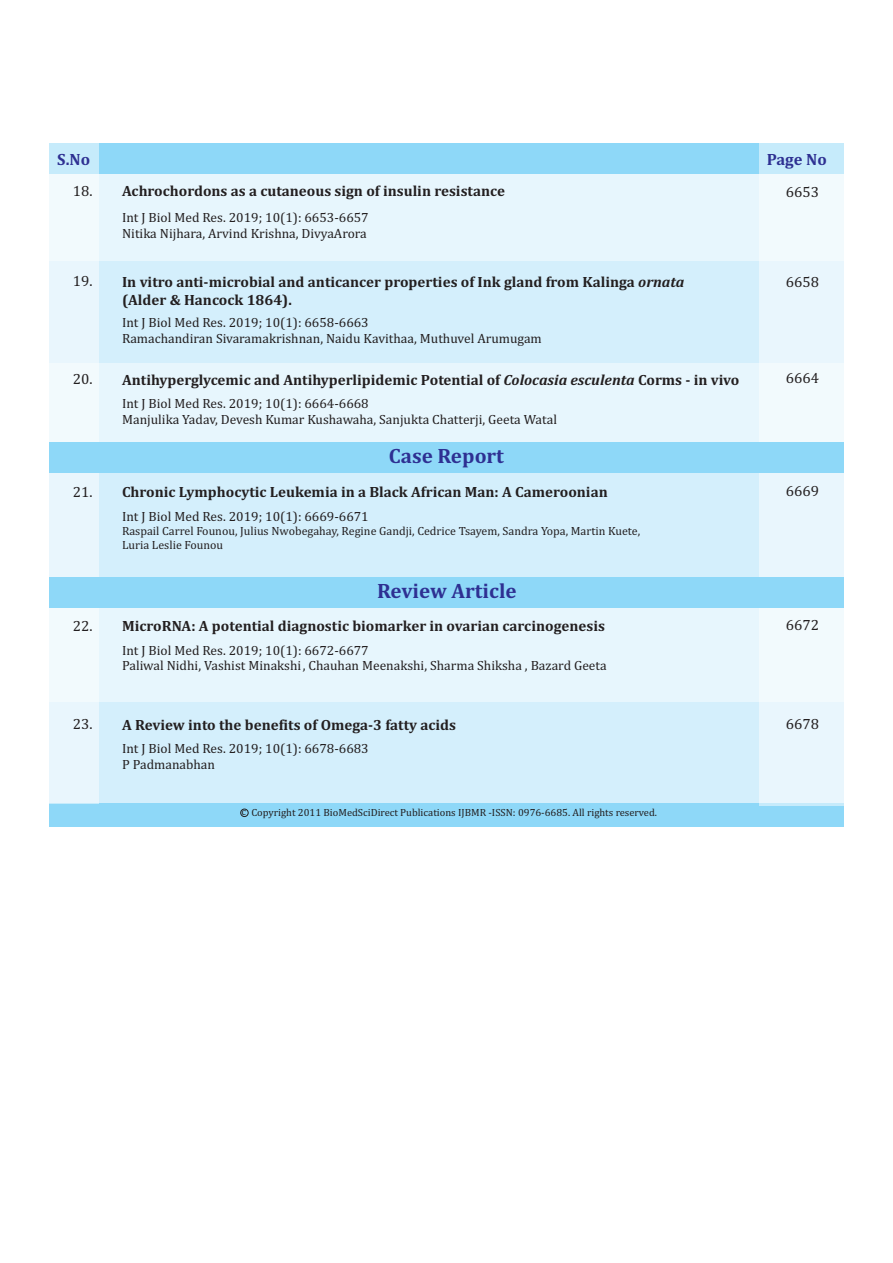
<style>
.page{position:relative;width:893px;height:1263px;background:#fff}
.page>*{position:absolute;margin:0;border:0;box-sizing:border-box;transform-origin:0 0}
.t1{font:700 21px "Cambria";color:#2e3092}
.t2{font:700 16.5px "Cambria";color:#2e3092}
.t3{font:700 15px/17.5px "Cambria";color:#231f20}
.t4{font:15px "Cambria";color:#231f20}
.t5{font:13.5px/15.9px "Cambria";color:#231f20}
.t6{font:12px/14.1px "Cambria";color:#231f20}
.t7{font:10.5px "Cambria";color:#231f20}
.s1{font-style:italic}
</style>
<div class="page">
<div style="left:49px;top:143px;width:795px;height:31px;background:#8ed8f8"></div>
<div style="left:49px;top:174px;width:795px;height:122px;background:#e7f6fd"></div>
<div style="left:49px;top:364px;width:795px;height:85px;background:#e7f6fd"></div>
<div style="left:49px;top:261px;width:795px;height:102px;background:#d4effc"></div>
<div style="left:49px;top:474px;width:795px;height:104px;background:#d4effc"></div>
<div style="left:49px;top:607px;width:795px;height:100px;background:#e7f6fd"></div>
<div style="left:49px;top:702px;width:795px;height:102px;background:#d4effc"></div>
<div style="left:49px;top:803px;width:795px;height:23px;background:#8ed8f8"></div>
<div style="left:759px;top:143px;width:85px;height:663px;background:#e9f6fd"></div>
<div style="left:49px;top:143px;width:50px;height:660px;background:#e9f6fd"></div>
<div style="left:49px;top:443px;width:795px;height:30px;background:#8ed8f8"></div>
<div style="left:49px;top:578px;width:795px;height:30px;background:#8ed8f8"></div>
<div style="left:240px;top:809px;width:9px;height:8px;border:1px solid #231f20;border-radius:50%"></div>
<p class="t2" style="left:57px;top:152px;width:34px">S.No</p>
<p class="t4" style="left:73px;top:185px;width:21px">18.</p>
<p class="t3" style="left:122px;top:183px;width:384px">Achrochordons as a cutaneous sign of insulin resistance</p>
<p class="t2" style="left:767px;top:152px;width:62px">Page No</p>
<p class="t4" style="left:786px;top:186px;width:35px">6653</p>
<p class="t5" style="left:122px;top:210px;width:248px">Int J Biol Med Res. 2019; 10(1): 6653-6657<br>Nitika Nijhara, Arvind Krishna, DivyaArora</p>
<p class="t4" style="left:73px;top:275px;width:21px">19.</p>
<p class="t3" style="left:122px;top:274px;width:564px">In vitro anti-microbial and anticancer properties of Ink gland from Kalinga <span class="s1">ornata </span>(Alder &amp; Hancock 1864).</p>
<p class="t4" style="left:786px;top:276px;width:35px">6658</p>
<p class="t5" style="left:122px;top:315px;width:421px">Int J Biol Med Res. 2019; 10(1): 6658-6663<br>Ramachandiran Sivaramakrishnan, Naidu Kavithaa, Muthuvel Arumugam</p>
<p class="t4" style="left:73px;top:373px;width:21px">20.</p>
<p class="t3" style="left:122px;top:372px;width:619px">Antihyperglycemic and Antihyperlipidemic Potential of <span class="s1">Colocasia esculenta</span> Corms - in vivo</p>
<p class="t4" style="left:786px;top:372px;width:35px">6664</p>
<p class="t5" style="left:122px;top:396px;width:436px">Int J Biol Med Res. 2019; 10(1): 6664-6668<br>Manjulika Yadav, Devesh Kumar Kushawaha, Sanjukta Chatterji, Geeta Watal</p>
<h1 class="t1" style="left:389px;top:446px;width:117px">Case Report</h1>
<p class="t4" style="left:73px;top:485px;width:21px">21.</p>
<p class="t3" style="left:122px;top:484px;width:487px">Chronic Lymphocytic Leukemia in a Black African Man: A Cameroonian</p>
<p class="t4" style="left:786px;top:484px;width:35px">6669</p>
<p class="t5" style="left:122px;top:509px;width:248px">Int J Biol Med Res. 2019; 10(1): 6669-6671</p>
<p class="t6" style="left:122px;top:524px;width:520px">Raspail Carrel Founou, Julius Nwobegahay, Regine Gandji, Cedrice Tsayem, Sandra Yopa, Martin Kuete,<br>Luria Leslie Founou</p>
<h1 class="t1" style="left:377px;top:581px;width:141px">Review Article</h1>
<p class="t4" style="left:73px;top:619px;width:21px">22.</p>
<p class="t3" style="left:122px;top:618px;width:484px">MicroRNA: A potential diagnostic biomarker in ovarian carcinogenesis</p>
<p class="t4" style="left:786px;top:618px;width:35px">6672</p>
<p class="t5" style="left:122px;top:643px;width:486px">Int J Biol Med Res. 2019; 10(1): 6672-6677<br>Paliwal Nidhi, Vashist Minakshi, Chauhan Meenakshi, Sharma Shiksha , Bazard Geeta</p>
<p class="t4" style="left:73px;top:718px;width:21px">23.</p>
<p class="t4" style="left:786px;top:717px;width:35px">6678</p>
<p class="t3" style="left:122px;top:717px;width:336px">A Review into the benefits of Omega-3 fatty acids</p>
<p class="t5" style="left:122px;top:741px;width:248px">Int J Biol Med Res. 2019; 10(1): 6678-6683<br>P Padmanabhan</p>
<p class="t7" style="left:242px;top:807px;width:417px">c Copyright 2011 BioMedSciDirect Publications IJBMR -ISSN: 0976-6685. All rights reserved.</p>
</div>
